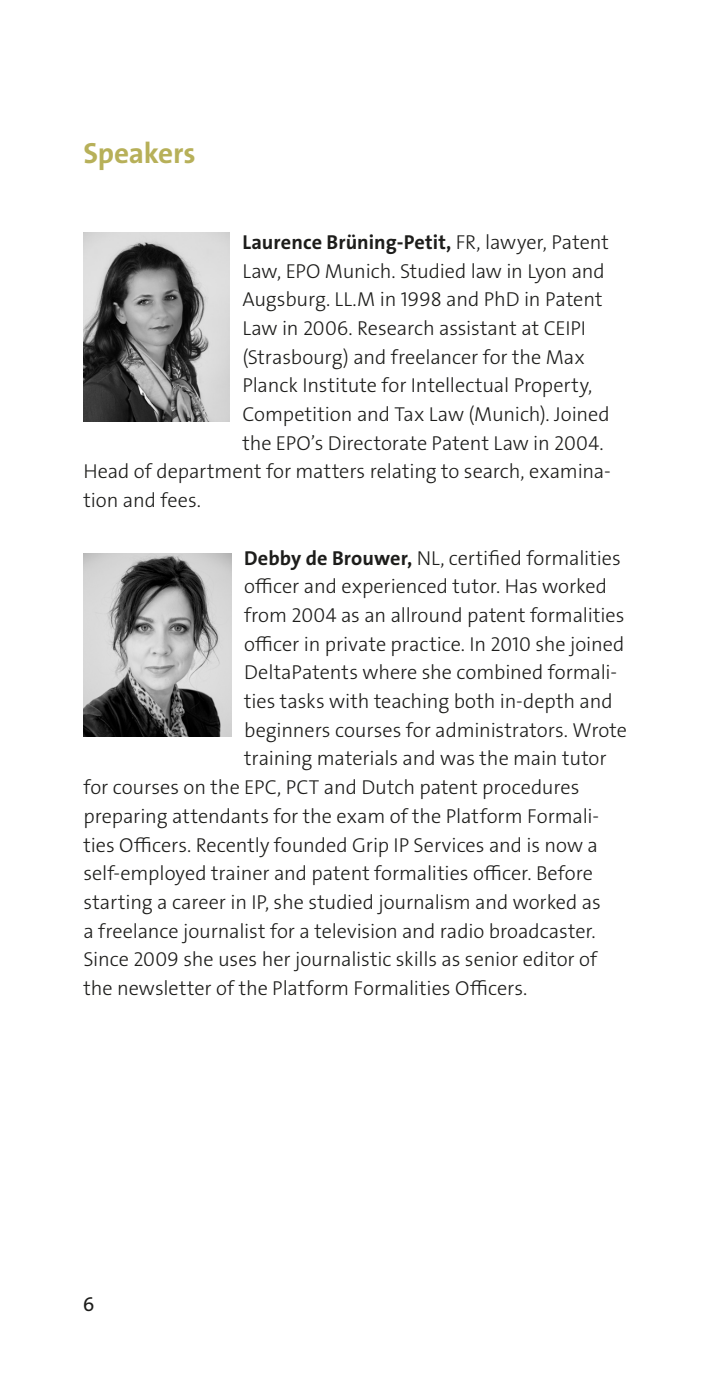
<style>
.page{position:relative;width:708px;height:1378px;background:#fff}
.page>*{position:absolute;margin:0;border:0;box-sizing:border-box;transform-origin:0 0}
.t1{font:29.25px "The Sans LP7 Bld";letter-spacing:-.01em;color:#b7b059}
.t2{font:20.25px "The Sans LP3 Lig";letter-spacing:-.005em;color:#1d1d1b}
.t3{font:20.25px "The Sans LP7 Bld";color:#1d1d1b}
.t4{font:20.25px "The Sans LP5 Plain";color:#1d1d1b}
.s1{font-family:"The Sans LP3 Lig"}
.s2{font-family:"The Sans LP7 Bld"}
</style>
<div class="page">
<img style="left:83px;top:233px;width:147px;height:188px">
<img style="left:83px;top:554px;width:148px;height:183px">
<h1 class="t1" style="left:83px;top:134px;width:114px">Speakers</h1>
<p class="t3" style="left:242px;top:229px;width:368px">Laurence Brüning-Petit, <span class="s1">FR, lawyer, Patent</span></p>
<p class="t2" style="left:242px;top:258px;width:364px">Law, EPO Munich. Studied law in Lyon and</p>
<p class="t2" style="left:242px;top:286px;width:362px">Augsburg. LL.M in 1998 and PhD in Patent</p>
<p class="t2" style="left:242px;top:315px;width:345px">Law in 2006. Research assistant at CEIPI</p>
<p class="t2" style="left:242px;top:344px;width:344px">(Strasbourg) and freelancer for the Max</p>
<p class="t2" style="left:242px;top:372px;width:352px">Planck Institute for Intellectual Property,</p>
<p class="t2" style="left:242px;top:401px;width:369px">Competition and Tax Law (Munich). Joined</p>
<p class="t2" style="left:242px;top:430px;width:363px">the EPO’s Directorate Patent Law in 2004.</p>
<p class="t2" style="left:83px;top:458px;width:529px">Head of department for matters relating to search, examina-</p>
<p class="t2" style="left:83px;top:487px;width:119px">tion and fees.</p>
<p class="t2" style="left:244px;top:545px;width:378px"><span class="s2">Debby de Brouwer,</span> NL, certified formalities</p>
<p class="t2" style="left:244px;top:573px;width:364px">officer and experienced tutor. Has worked</p>
<p class="t2" style="left:244px;top:602px;width:382px">from 2004 as an allround patent formalities</p>
<p class="t2" style="left:244px;top:631px;width:382px">officer in private practice. In 2010 she joined</p>
<p class="t2" style="left:244px;top:659px;width:375px">DeltaPatents where she combined formali-</p>
<p class="t2" style="left:244px;top:688px;width:370px">ties tasks with teaching both in-depth and</p>
<p class="t2" style="left:244px;top:717px;width:384px">beginners courses for administrators. Wrote</p>
<p class="t2" style="left:244px;top:745px;width:364px">training materials and was the main tutor</p>
<p class="t2" style="left:83px;top:774px;width:498px">for courses on the EPC, PCT and Dutch patent procedures</p>
<p class="t2" style="left:83px;top:803px;width:517px">preparing attendants for the exam of the Platform Formali-</p>
<p class="t2" style="left:83px;top:831px;width:516px">ties Officers. Recently founded Grip IP Services and is now a</p>
<p class="t2" style="left:83px;top:860px;width:511px">self-employed trainer and patent formalities officer. Before</p>
<p class="t2" style="left:83px;top:889px;width:519px">starting a career in IP, she studied journalism and worked as</p>
<p class="t2" style="left:83px;top:918px;width:514px">a freelance journalist for a television and radio broadcaster.</p>
<p class="t2" style="left:83px;top:946px;width:515px">Since 2009 she uses her journalistic skills as senior editor of</p>
<p class="t2" style="left:83px;top:975px;width:445px">the newsletter of the Platform Formalities Officers.</p>
<p class="t4" style="left:83px;top:1291px;width:13px">6</p>
</div>
